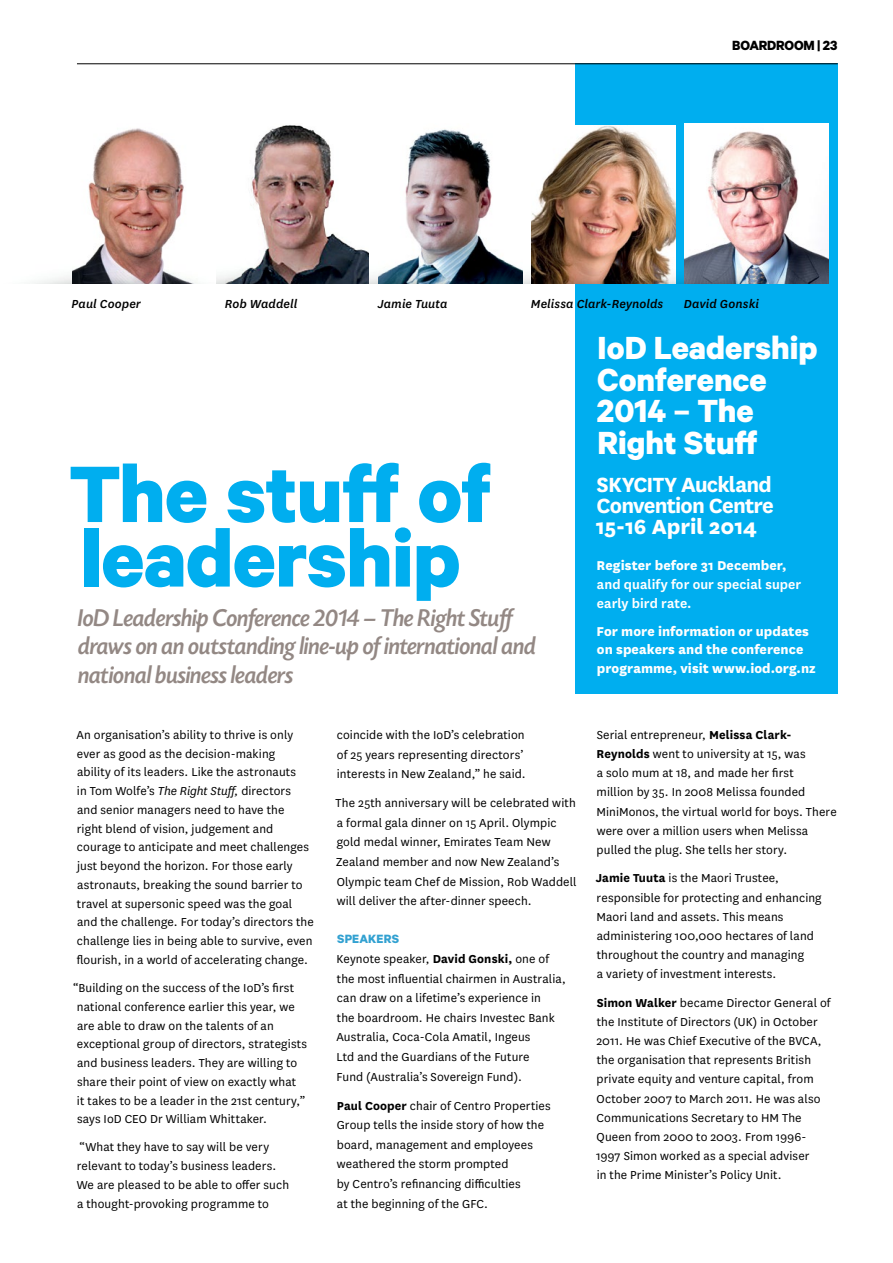
<style>
.page{position:relative;width:893px;height:1263px;background:#fff}
.page>*{position:absolute;margin:0;border:0;box-sizing:border-box;transform-origin:0 0}
.t1{font:700 90px/64.5px "Calibre";letter-spacing:-.01em;color:#00aeef}
.t2{font:700 36px/31.5px "Calibre";color:#fff}
.t3{font:italic 500 25.5px/28.2px "Today SHOP";color:#938884}
.t4{font:700 24px/21px "National";letter-spacing:-.035em;color:#fff}
.t5{font:800 24px "National";letter-spacing:-.005em;color:#fff}
.t6{font:800 15px/18.8px "National";letter-spacing:.005em;color:#fff}
.t7{font:600 15px/18.8px "National";letter-spacing:.005em;color:#fff}
.t8{font:700 15px "Calibre";letter-spacing:-.015em;color:#000}
.t9{font:italic 500 13.65px "National";letter-spacing:.005em;color:#000}
.t10{font:13.5px/18.8px "National";letter-spacing:.01em;color:#000}
.t11{font:700 13.5px "Calibre";letter-spacing:.01em;color:#32a1d1}
.s1{font-style:italic}
.s2{font-weight:700}
</style>
<div class="page">
<div style="left:575px;top:64px;width:263px;height:630px;background:#00aeef"></div>
<img style="left:405px;top:129px;width:87px;height:114px">
<img style="left:369px;top:243px;width:93px;height:41px">
<img style="left:532px;top:125px;width:143px;height:118px">
<img style="left:462px;top:243px;width:153px;height:41px">
<img style="left:251px;top:125px;width:94px;height:118px">
<img style="left:216px;top:243px;width:153px;height:41px">
<img style="left:88px;top:128px;width:96px;height:115px">
<img style="left:34px;top:243px;width:163px;height:41px">
<img style="left:685px;top:124px;width:143px;height:119px">
<img style="left:615px;top:243px;width:213px;height:41px">
<hr style="left:77px;top:64px;width:761px;height:1px;background:#000">
<p class="t8" style="left:732px;top:36px;width:107px">BOARDROOM | 23</p>
<p class="t9" style="left:72px;top:294px;width:71px">Paul Cooper</p>
<p class="t9" style="left:225px;top:294px;width:74px">Rob Waddell</p>
<p class="t9" style="left:378px;top:294px;width:71px">Jamie Tuuta</p>
<p class="t9" style="left:531px;top:294px;width:134px">Melissa Clark-Reynolds</p>
<p class="t9" style="left:684px;top:294px;width:77px">David Gonski</p>
<h1 class="t1" style="left:69px;top:459px;width:424px">The stuff of leadership</h1>
<h3 class="t3" style="left:78px;top:605px;width:459px">IoD Leadership Conference 2014 – The Right Stuff draws on an outstanding line-up of international and national business leaders</h3>
<p class="t10" style="left:76px;top:725px;width:239px">An organisation’s ability to thrive is only ever as good as the decision-making<br>ability of its leaders. Like the astronauts<br>in Tom Wolfe’s <span class="s1">The Right Stuff,</span> directors and senior managers need to have the<br>right blend of vision, judgement and courage to anticipate and meet challenges just beyond the horizon. For those early astronauts, breaking the sound barrier to travel at supersonic speed was the goal and the challenge. For today’s directors the challenge lies in being able to survive, even flourish, in a world of accelerating change.</p>
<p class="t10" style="left:73px;top:978px;width:236px">“Building on the success of the IoD’s first national conference earlier this year, we are able to draw on the talents of an exceptional group of directors, strategists and business leaders. They are willing to share their point of view on exactly what<br>it takes to be a leader in the 21st century,” says IoD CEO Dr William Whittaker.</p>
<p class="t10" style="left:77px;top:1137px;width:214px">“What they have to say will be very relevant to today’s business leaders.<br>We are pleased to be able to offer such a thought-provoking programme to</p>
<p class="t10" style="left:337px;top:724px;width:190px;line-height:19.6px">coincide with the IoD’s celebration of 25 years representing directors’ interests in New Zealand,” he said.</p>
<p class="t10" style="left:336px;top:792px;width:242px;line-height:19.6px">The 25th anniversary will be celebrated with a formal gala dinner on 15 April. Olympic gold medal winner, Emirates Team New Zealand member and now New Zealand’s Olympic team Chef de Mission, Rob Waddell will deliver the after-dinner speech.</p>
<p class="t11" style="left:337px;top:931px;width:63px">SPEAKERS</p>
<p class="t10" style="left:336px;top:948px;width:231px;line-height:19.6px">Keynote speaker, <span class="s2">David Gonski,</span> one of the most influential chairmen in Australia, can draw on a lifetime’s experience in<br>the boardroom. He chairs Investec Bank Australia, Coca-Cola Amatil, Ingeus<br>Ltd and the Guardians of the Future<br>Fund (Australia’s Sovereign Fund).</p>
<p class="t10" style="left:337px;top:1095px;width:216px;line-height:19.6px"><span class="s2">Paul Cooper</span> chair of Centro Properties Group tells the inside story of how the board, management and employees weathered the storm prompted<br>by Centro’s refinancing difficulties<br>at the beginning of the GFC.</p>
<h2 class="t2" style="left:597px;top:331px;width:222px">IoD Leadership<br>Conference<br>2014 – The<br>Right Stuff</h2>
<h3 class="t4" style="left:597px;top:472px;width:179px">SKYCITY Auckland<br>Convention Centre</h3>
<h3 class="t5" style="left:596px;top:509px;width:163px">15-16 April 2014</h3>
<p class="t6" style="left:597px;top:555px;width:191px">Register before 31 December,</p>
<p class="t7" style="left:597px;top:574px;width:206px">and qualify for our special super early bird rate.</p>
<p class="t6" style="left:597px;top:620px;width:221px">For more information or updates on speakers and the conference programme, visit www.iod.org.nz</p>
<p class="t10" style="left:596px;top:724px;width:242px;line-height:19.2px">Serial entrepreneur, <span class="s2">Melissa Clark-Reynolds</span> went to university at 15, was<br>a solo mum at 18, and made her first<br>million by 35. In 2008 Melissa founded MiniMonos, the virtual world for boys. There were over a million users when Melissa pulled the plug. She tells her story.</p>
<p class="t10" style="left:596px;top:868px;width:228px;line-height:19.2px"><span class="s2">Jamie Tuuta</span> is the Maori Trustee, responsible for protecting and enhancing Maori land and assets. This means administering 100,000 hectares of land throughout the country and managing<br>a variety of investment interests.</p>
<p class="t10" style="left:596px;top:992px;width:236px;line-height:19.2px"><span class="s2">Simon Walker</span> became Director General of the Institute of Directors (UK) in October 2011. He was Chief Executive of the BVCA, the organisation that represents British private equity and venture capital, from October 2007 to March 2011. He was also Communications Secretary to HM The Queen from 2000 to 2003. From 1996- 1997 Simon worked as a special adviser<br>in the Prime Minister’s Policy Unit.</p>
</div>
